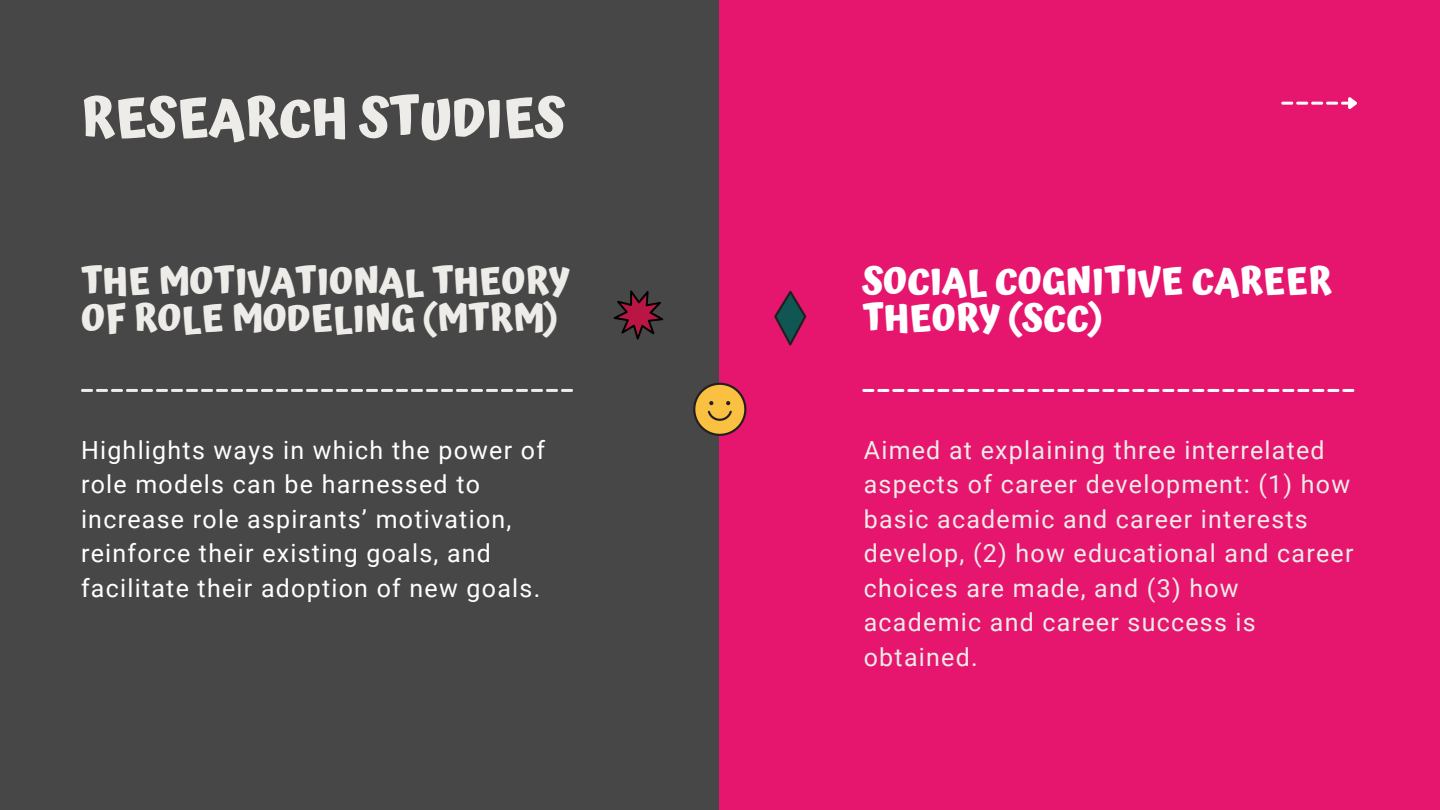
<style>
.page{position:relative;width:1440px;height:810px;background:#e6166e}
.page>*{position:absolute;margin:0;border:0;box-sizing:border-box;transform-origin:0 0}
.t1{font:700 53px "Atma";color:#eeece9}
.t2{font:700 37px/36.8px "Atma";color:#eeece9}
.t3{font:700 37px/36.8px "Atma";color:#fff}
.t4{font:25px/34.5px "Roboto";letter-spacing:.05em;color:#eeece9}
.t5{font:25px/34.5px "Roboto";letter-spacing:.05em;color:#fff}
</style>
<div class="page">
<div style="left:0;top:0;width:718px;height:810px;background:#474747"></div>
<svg style="left:1281px;top:97px;width:76px;height:13px"></svg>
<svg style="left:81px;top:389px;width:492px;height:3px"></svg>
<svg style="left:862px;top:389px;width:492px;height:3px"></svg>
<svg style="left:693px;top:383px;width:53px;height:53px"></svg>
<svg style="left:613px;top:290px;width:51px;height:50px"></svg>
<svg style="left:774px;top:291px;width:32px;height:55px"></svg>
<h1 class="t1" style="left:81px;top:87px;width:485px">RESEARCH STUDIES</h1>
<h2 class="t2" style="left:81px;top:263px;width:490px">THE MOTIVATIONAL THEORY<br>OF ROLE MODELING (MTRM)</h2>
<h2 class="t3" style="left:862px;top:263px;width:471px">SOCIAL COGNITIVE CAREER<br>THEORY (SCC)</h2>
<p class="t5" style="left:81px;top:433px;width:466px">Highlights ways in which the power of role models can be harnessed to increase role aspirants’ motivation, reinforce their existing goals, and facilitate their adoption of new goals.</p>
<p class="t4" style="left:864px;top:433px;width:491px">Aimed at explaining three interrelated aspects of career development: (1) how basic academic and career interests develop, (2) how educational and career choices are made, and (3) how academic and career success is obtained.</p>
</div>
